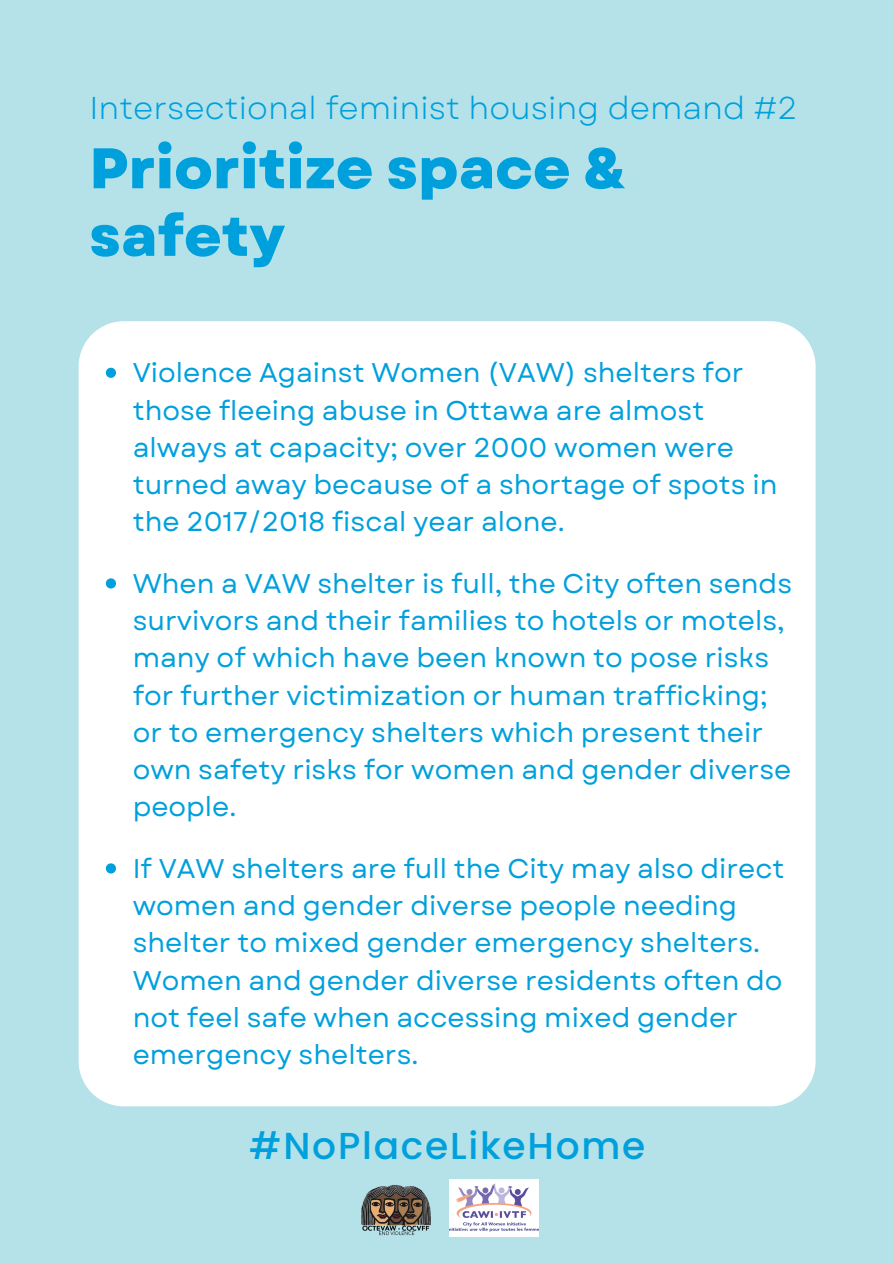
<style>
.page{position:relative;width:894px;height:1264px;background:#fff}
.page>*{position:absolute;margin:0;border:0;box-sizing:border-box;transform-origin:0 0}
.t1{font:800 57px/67.5px "Garet";color:#00a0dd}
.t2{font:500 37.5px "Poppins";letter-spacing:.045em;color:#00a0dd}
.t3{font:31.5px "Garet";color:#00a0dd}
.t4{font:27px/37.2px "Garet";color:#00a0dd}
</style>
<div class="page">
<div style="left:0;top:0;width:893px;height:1263px;background:#b5e2e9"></div>
<div style="left:79px;top:321px;width:736px;height:785px;background:#fff;border-radius:45px"></div>
<svg style="left:106px;top:368px;width:10px;height:10px"></svg>
<svg style="left:106px;top:578px;width:10px;height:10px"></svg>
<svg style="left:106px;top:863px;width:10px;height:10px"></svg>
<img style="left:449px;top:1179px;width:89px;height:57px">
<img style="left:361px;top:1184px;width:69px;height:52px">
<p class="t3" style="left:89px;top:85px;width:709px">Intersectional feminist housing demand #2</p>
<p class="t1" style="left:89px;top:135px;width:538px">Prioritize space &amp; safety</p>
<p class="t4" style="left:133px;top:354px;width:646px">Violence Against Women (VAW) shelters for those fleeing abuse in Ottawa are almost always at capacity; over 2000 women were turned away because of a shortage of spots in the 2017/2018 fiscal year alone.</p>
<p class="t4" style="left:133px;top:565px;width:660px">When a VAW shelter is full, the City often sends survivors and their families to hotels or motels, many of which have been known to pose risks for further victimization or human trafficking; or to emergency shelters which present their own safety risks for women and gender diverse people.</p>
<p class="t4" style="left:133px;top:850px;width:653px">If VAW shelters are full the City may also direct women and gender diverse people needing shelter to mixed gender emergency shelters.<br>Women and gender diverse residents often do not feel safe when accessing mixed gender emergency shelters.</p>
<p class="t2" style="left:249px;top:1119px;width:398px">#NoPlaceLikeHome</p>
</div>
